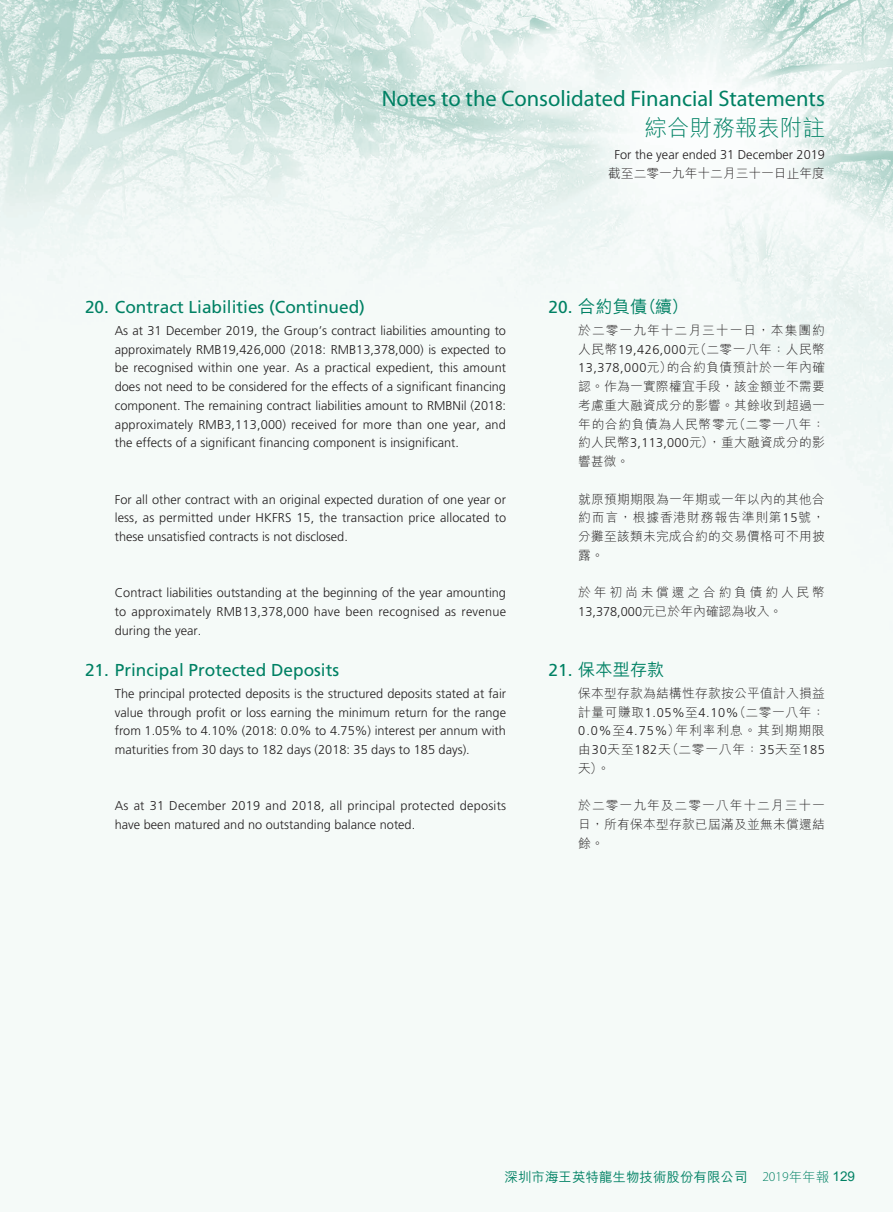
<style>
.page{position:relative;width:893px;height:1212px;background:#fff}
.page>*{position:absolute;margin:0;border:0;box-sizing:border-box;transform-origin:0 0}
.t1{font:22.5px "Myriad Pro";color:#008164}
.t2{font:300 22.5px "M Hei HK";color:#008164}
.t3{font:17.25px "Frutiger LT Std";color:#008164}
.t4{font:500 17.25px "M Hei HK";color:#008164}
.t5{font:500 13.5px "M Hei HK";color:#008164}
.t6{font:300 12.75px/18.8px "Frutiger LT Std";color:#231f20;text-align:justify}
.t7{font:300 12.75px/18.8px "M Hei HK";letter-spacing:.02em;color:#231f20;text-align:justify}
.t8{font:300 12.75px/18.8px "Frutiger LT Std";letter-spacing:.02em;color:#231f20}
.t9{font:300 12.75px/18.8px "M Hei HK";letter-spacing:.225em;color:#231f20}
.t10{font:300 12.75px "M Hei HK";color:#231f20}
.s1{font-family:"Frutiger LT Std";font-weight:400}
.s2{font-family:"Frutiger LT Std"}
.s3{font-family:"Myriad Pro";font-weight:300}
.s4{font-weight:300}
.s5{font-family:"Arial";font-weight:400}
</style>
<div class="page">
<img style="left:0;top:0;width:893px;height:633px">
<h1 class="t1" style="left:382px;top:85px;width:445px">Notes to the Consolidated Financial Statements</h1>
<h1 class="t2" style="left:645px;top:112px;width:181px">綜合財務報表附註</h1>
<p class="t6" style="left:614px;top:146px;width:212px">For the year ended 31 December 2019</p>
<p class="t10" style="left:608px;top:165px;width:218px">截至二零一九年十二月三十一日止年度</p>
<h2 class="t3" style="left:85px;top:297px;width:281px">20. Contract Liabilities (Continued)</h2>
<p class="t6" style="left:115px;top:321px;width:393px">As at 31 December 2019, the Group’s contract liabilities amounting to approximately RMB19,426,000 (2018: RMB13,378,000) is expected to be recognised within one year. As a practical expedient, this amount does not need to be considered for the effects of a significant financing component. The remaining contract liabilities amount to RMBNil (2018: approximately RMB3,113,000) received for more than one year, and the effects of a significant financing component is insignificant.</p>
<p class="t6" style="left:115px;top:490px;width:393px">For all other contract with an original expected duration of one year or less, as permitted under HKFRS 15, the transaction price allocated to these unsatisfied contracts is not disclosed.</p>
<p class="t6" style="left:115px;top:584px;width:393px">Contract liabilities outstanding at the beginning of the year amounting to approximately RMB13,378,000 have been recognised as revenue during the year.</p>
<h2 class="t3" style="left:85px;top:660px;width:256px">21. Principal Protected Deposits</h2>
<p class="t6" style="left:115px;top:684px;width:393px">The principal protected deposits is the structured deposits stated at fair value through profit or loss earning the minimum return for the range from 1.05% to 4.10% (2018: 0.0% to 4.75%) interest per annum with maturities from 30 days to 182 days (2018: 35 days to 185 days).</p>
<p class="t8" style="left:115px;top:797px;width:393px">As at 31 December 2019 and 2018, all principal protected deposits have been matured and no outstanding balance noted.</p>
<h2 class="t4" style="left:549px;top:294px;width:141px"><span class="s1">20.</span> 合約負債（續）</h2>
<p class="t7" style="left:578px;top:320px;width:248px">於二零一九年十二月三十一日，本集團約人民幣<span class="s2">19,426,000</span>元（二零一八年：人民幣<span class="s2">13,378,000</span>元）的合約負債預計於一年內確認。作為一實際權宜手段，該金額並不需要考慮重大融資成分的影響。其餘收到超過一年的合約負債為人民幣零元（二零一八年：約人民幣<span class="s2">3,113,000</span>元），重大融資成分的影響甚微。</p>
<p class="t7" style="left:578px;top:489px;width:248px">就原預期期限為一年期或一年以內的其他合約而言，根據香港財務報告準則第<span class="s2">15</span>號，分攤至該類未完成合約的交易價格可不用披露。</p>
<p class="t9" style="left:578px;top:583px;width:248px">於年初尚未償還之合約負債約人民幣<br><span class="s2">13,378,000</span>元已於年內確認為收入。</p>
<h2 class="t4" style="left:549px;top:657px;width:118px"><span class="s1">21.</span> 保本型存款</h2>
<p class="t7" style="left:578px;top:683px;width:248px">保本型存款為結構性存款按公平值計入損益計量可賺取<span class="s2">1.05%</span>至<span class="s2">4.10%</span>（二零一八年：<span class="s2">0.0%</span>至<span class="s2">4.75%</span>）年利率利息。其到期期限由<span class="s2">30</span>天至<span class="s2">182</span>天（二零一八年：<span class="s2">35</span>天至<span class="s2">185</span>天）。</p>
<p class="t7" style="left:578px;top:796px;width:248px">於二零一九年及二零一八年十二月三十一日，所有保本型存款已屆滿及並無未償還結餘。</p>
<p class="t5" style="left:505px;top:1167px;width:352px">深圳市海王英特龍生物技術股份有限公司 <span class="s3">2019</span><span class="s4">年年報</span> <span class="s5">129</span></p>
</div>
